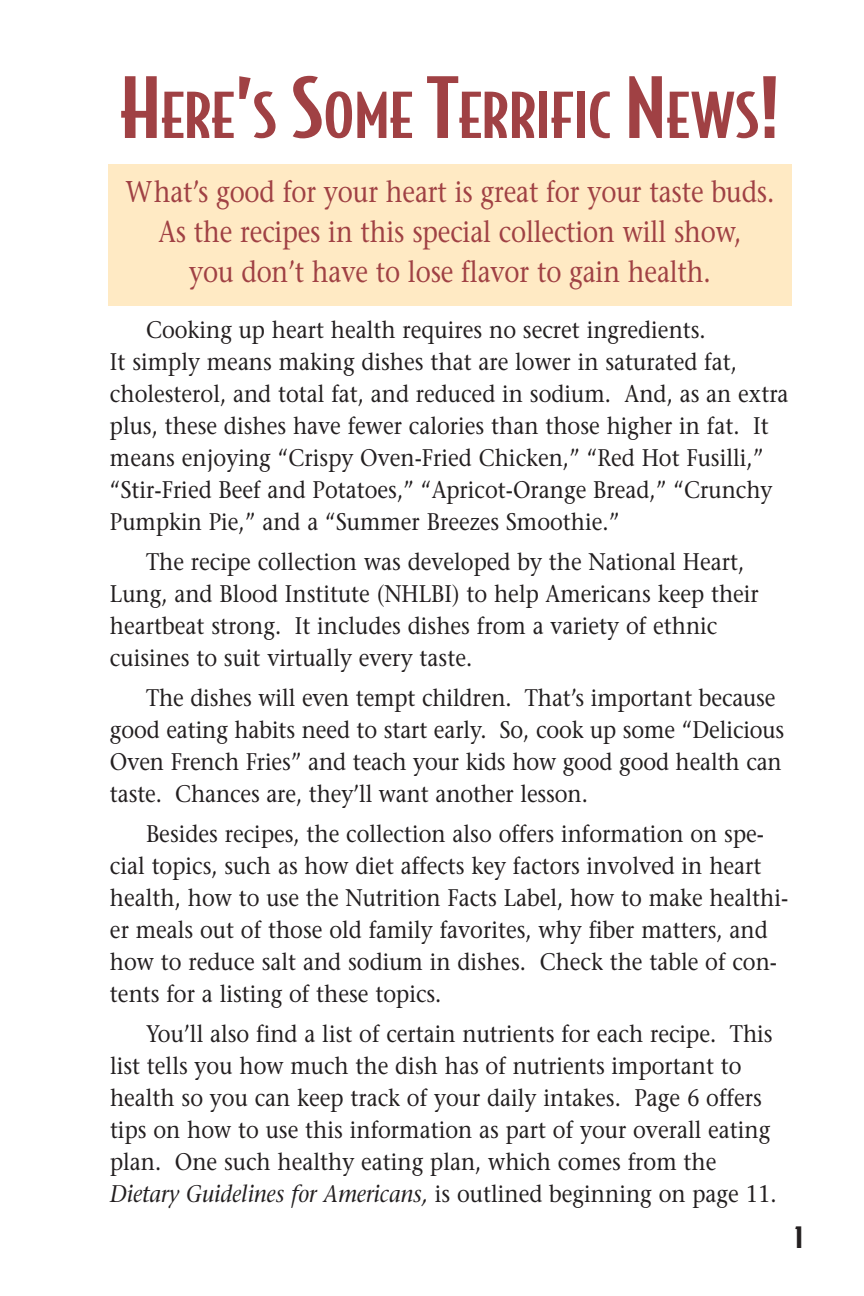
<style>
.page{position:relative;width:864px;height:1296px;background:#fff}
.page>*{position:absolute;margin:0;border:0;box-sizing:border-box;transform-origin:0 0}
.t1{font:500 60px "Bodega Sans";letter-spacing:-.005em;color:#a04144;scale:1.25 1}
.t2{font:30px/40px "Stone Serif";letter-spacing:-.005em;color:#a04144;text-align:center;scale:.85 1}
.t3{font:500 28px "Bodega Sans";color:#231f20;scale:1.5 1}
.t4{font:24px/32px "Stone Serif";color:#231f20;scale:.9 1}
.s1{font-size:80px}
.s2{font-style:italic}
</style>
<div class="page">
<div style="left:108px;top:164px;width:684px;height:142px;background:#ffeac4"></div>
<h1 class="t1" style="left:120px;top:95px;width:529px"><span class="s1">H</span>ERE<span class="s1">’</span>S <span class="s1">S</span>OME <span class="s1">T</span>ERRIFIC <span class="s1">N</span>EWS<span class="s1">!</span></h1>
<p class="t2" style="left:125px;top:175px;width:765px">What’s good for your heart is great for your taste buds.<br>As the recipes in this special collection will show,<br>you don’t have to lose flavor to gain health.</p>
<p class="t4" style="left:110px;top:316px;width:756px;text-indent:36px">Cooking up heart health requires no secret ingredients.<br>It simply means making dishes that are lower in saturated fat, cholesterol, and total fat, and reduced in sodium. And, as an extra plus, these dishes have fewer calories than those higher in fat. It means enjoying “Crispy Oven-Fried Chicken,” “Red Hot Fusilli,” “Stir-Fried Beef and Potatoes,” “Apricot-Orange Bread,” “Crunchy Pumpkin Pie,” and a “Summer Breezes Smoothie.”</p>
<p class="t4" style="left:110px;top:548px;width:723px;text-indent:36px">The recipe collection was developed by the National Heart, Lung, and Blood Institute (NHLBI) to help Americans keep their heartbeat strong. It includes dishes from a variety of ethnic cuisines to suit virtually every taste.</p>
<p class="t4" style="left:110px;top:684px;width:751px;text-indent:36px">The dishes will even tempt children. That’s important because good eating habits need to start early. So, cook up some “Delicious Oven French Fries” and teach your kids how good good health can taste. Chances are, they’ll want another lesson.</p>
<p class="t4" style="left:110px;top:820px;width:755px;text-indent:36px">Besides recipes, the collection also offers information on spe&shy;cial topics, such as how diet affects key factors involved in heart health, how to use the Nutrition Facts Label, how to make healthi&shy;er meals out of those old family favorites, why fiber matters, and how to reduce salt and sodium in dishes. Check the table of con&shy;tents for a listing of these topics.</p>
<p class="t4" style="left:110px;top:1020px;width:742px;text-indent:36px">You’ll also find a list of certain nutrients for each recipe. This list tells you how much the dish has of nutrients important to health so you can keep track of your daily intakes. Page 6 offers tips on how to use this information as part of your overall eating plan. One such healthy eating plan, which comes from the <span class="s2">Dietary Guidelines for Americans,</span> is outlined beginning on page 11.</p>
<p class="t3" style="left:794px;top:1228px;width:8px">1</p>
</div>
